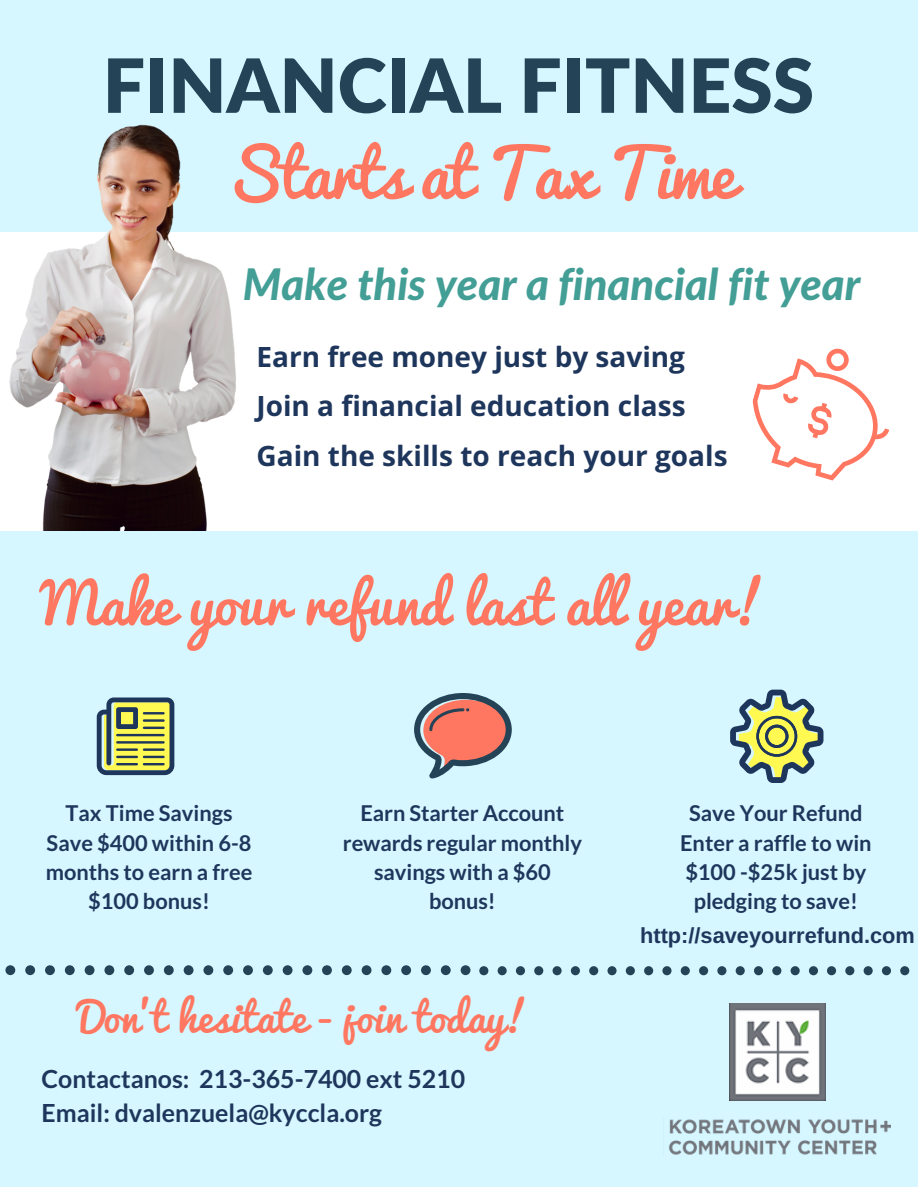
<style>
.page{position:relative;width:918px;height:1188px;background:#fff}
.page>*{position:absolute;margin:0;border:0;box-sizing:border-box;transform-origin:0 0}
.t1{font:900 74.7px "Lato";color:#244356}
.t2{font:65.4px "Pacifico";letter-spacing:-.03em;color:#ff7761}
.t3{font:55.95px "Pacifico";color:#ff7761}
.t4{font:italic 800 43.65px "Lato";color:#439e96}
.t5{font:40.5px "Pacifico";color:#ff7761}
.t6{font:700 28.05px/49.5px "Open Sans";color:#1e365c}
.t7{font:700 24.9px/33.8px "Lato";color:#1e365c}
.t8{font:700 21.75px/29.2px "Lato";color:#1e365c;text-align:center}
.t9{font:700 21.75px "Arimo";color:#1e365c}
</style>
<div class="page">
<div style="left:0;top:531px;width:918px;height:656px;background:#d6f7ff"></div>
<div style="left:0;top:0;width:918px;height:232px;background:#d6f7ff"></div>
<svg style="left:414px;top:693px;width:98px;height:85px"></svg>
<svg style="left:97px;top:698px;width:77px;height:77px;background:#9ba564"></svg>
<svg style="left:730px;top:690px;width:93px;height:93px"></svg>
<img style="left:9px;top:124px;width:227px;height:407px">
<img style="left:729px;top:1004px;width:97px;height:96px">
<img style="left:668px;top:1119px;width:223px;height:36px">
<svg style="left:752px;top:348px;width:137px;height:133px"></svg>
<div style="left:571px;top:966px;width:9px;height:9px;background:#244356;border-radius:50%"></div>
<div style="left:589px;top:966px;width:9px;height:9px;background:#244356;border-radius:50%"></div>
<div style="left:553px;top:966px;width:9px;height:9px;background:#244356;border-radius:50%"></div>
<div style="left:626px;top:966px;width:9px;height:9px;background:#244356;border-radius:50%"></div>
<svg style="left:479px;top:966px;width:9px;height:9px"></svg>
<div style="left:644px;top:966px;width:9px;height:9px;background:#244356;border-radius:50%"></div>
<div style="left:498px;top:966px;width:9px;height:9px;background:#244356;border-radius:50%"></div>
<div style="left:516px;top:966px;width:9px;height:9px;background:#244356;border-radius:50%"></div>
<div style="left:534px;top:966px;width:9px;height:9px;background:#244356;border-radius:50%"></div>
<div style="left:607px;top:966px;width:10px;height:9px;background:#244356;border-radius:50%"></div>
<div style="left:754px;top:966px;width:9px;height:9px;background:#244356;border-radius:50%"></div>
<div style="left:772px;top:966px;width:9px;height:9px;background:#244356;border-radius:50%"></div>
<div style="left:791px;top:966px;width:9px;height:9px;background:#244356;border-radius:50%"></div>
<div style="left:809px;top:966px;width:9px;height:9px;background:#244356;border-radius:50%"></div>
<div style="left:736px;top:966px;width:9px;height:9px;background:#244356;border-radius:50%"></div>
<div style="left:681px;top:966px;width:9px;height:9px;background:#244356;border-radius:50%"></div>
<div style="left:699px;top:966px;width:9px;height:9px;background:#244356;border-radius:50%"></div>
<div style="left:662px;top:966px;width:10px;height:9px;background:#244356;border-radius:50%"></div>
<div style="left:717px;top:966px;width:9px;height:9px;background:#244356;border-radius:50%"></div>
<div style="left:900px;top:966px;width:9px;height:9px;background:#244356;border-radius:50%"></div>
<svg style="left:827px;top:966px;width:9px;height:9px"></svg>
<div style="left:845px;top:966px;width:9px;height:9px;background:#244356;border-radius:50%"></div>
<div style="left:864px;top:966px;width:9px;height:9px;background:#244356;border-radius:50%"></div>
<div style="left:882px;top:966px;width:9px;height:9px;background:#244356;border-radius:50%"></div>
<div style="left:45px;top:965px;width:10px;height:10px;background:#244356;border-radius:50%"></div>
<div style="left:65px;top:965px;width:10px;height:10px;background:#244356;border-radius:50%"></div>
<div style="left:25px;top:965px;width:10px;height:10px;background:#244356;border-radius:50%"></div>
<div style="left:104px;top:965px;width:10px;height:10px;background:#244356;border-radius:50%"></div>
<div style="left:124px;top:965px;width:10px;height:10px;background:#244356;border-radius:50%"></div>
<div style="left:5px;top:965px;width:10px;height:10px;background:#244356;border-radius:50%"></div>
<div style="left:85px;top:965px;width:10px;height:10px;background:#244356;border-radius:50%"></div>
<div style="left:243px;top:965px;width:10px;height:10px;background:#244356;border-radius:50%"></div>
<div style="left:263px;top:965px;width:10px;height:10px;background:#244356;border-radius:50%"></div>
<div style="left:283px;top:965px;width:10px;height:10px;background:#244356;border-radius:50%"></div>
<div style="left:302px;top:965px;width:10px;height:10px;background:#244356;border-radius:50%"></div>
<div style="left:223px;top:965px;width:10px;height:10px;background:#244356;border-radius:50%"></div>
<div style="left:164px;top:965px;width:10px;height:10px;background:#244356;border-radius:50%"></div>
<div style="left:184px;top:965px;width:10px;height:10px;background:#244356;border-radius:50%"></div>
<div style="left:144px;top:965px;width:10px;height:10px;background:#244356;border-radius:50%"></div>
<div style="left:203px;top:965px;width:10px;height:10px;background:#244356;border-radius:50%"></div>
<div style="left:421px;top:965px;width:10px;height:10px;background:#244356;border-radius:50%"></div>
<div style="left:441px;top:965px;width:10px;height:10px;background:#244356;border-radius:50%"></div>
<div style="left:401px;top:965px;width:10px;height:10px;background:#244356;border-radius:50%"></div>
<svg style="left:322px;top:965px;width:10px;height:10px"></svg>
<div style="left:342px;top:965px;width:10px;height:10px;background:#244356;border-radius:50%"></div>
<div style="left:362px;top:965px;width:10px;height:10px;background:#244356;border-radius:50%"></div>
<div style="left:381px;top:965px;width:10px;height:10px;background:#244356;border-radius:50%"></div>
<div style="left:461px;top:965px;width:9px;height:10px;background:#244356;border-radius:50%"></div>
<h1 class="t1" style="left:103px;top:39px;width:713px">FINANCIAL FITNESS</h1>
<h2 class="t2" style="left:226px;top:138px;width:510px">Starts at Tax Time</h2>
<h3 class="t4" style="left:243px;top:257px;width:619px">Make this year a financial fit year</h3>
<p class="t6" style="left:256px;top:331px;width:473px">Earn free money just by saving<br>Join a financial education class<br>Gain the skills to reach your goals</p>
<h3 class="t3" style="left:40px;top:573px;width:727px">Make your refund last all year!</h3>
<p class="t8" style="left:46px;top:798px;width:208px">Tax Time Savings<br>Save $400 within 6-8 months to earn a free $100 bonus!</p>
<p class="t8" style="left:343px;top:798px;width:241px">Earn Starter Account rewards regular monthly savings with a $60 bonus!</p>
<p class="t8" style="left:680px;top:798px;width:193px">Save Your Refund<br>Enter a raffle to win $100 -$25k just by pledging to save!</p>
<p class="t9" style="left:640px;top:923px;width:276px">http://saveyourrefund.com</p>
<h3 class="t5" style="left:78px;top:995px;width:451px">Don't hesitate - join today!</h3>
<p class="t7" style="left:42px;top:1061px;width:425px">Contactanos: 213-365-7400 ext 5210<br>Email: dvalenzuela@kyccla.org</p>
</div>
